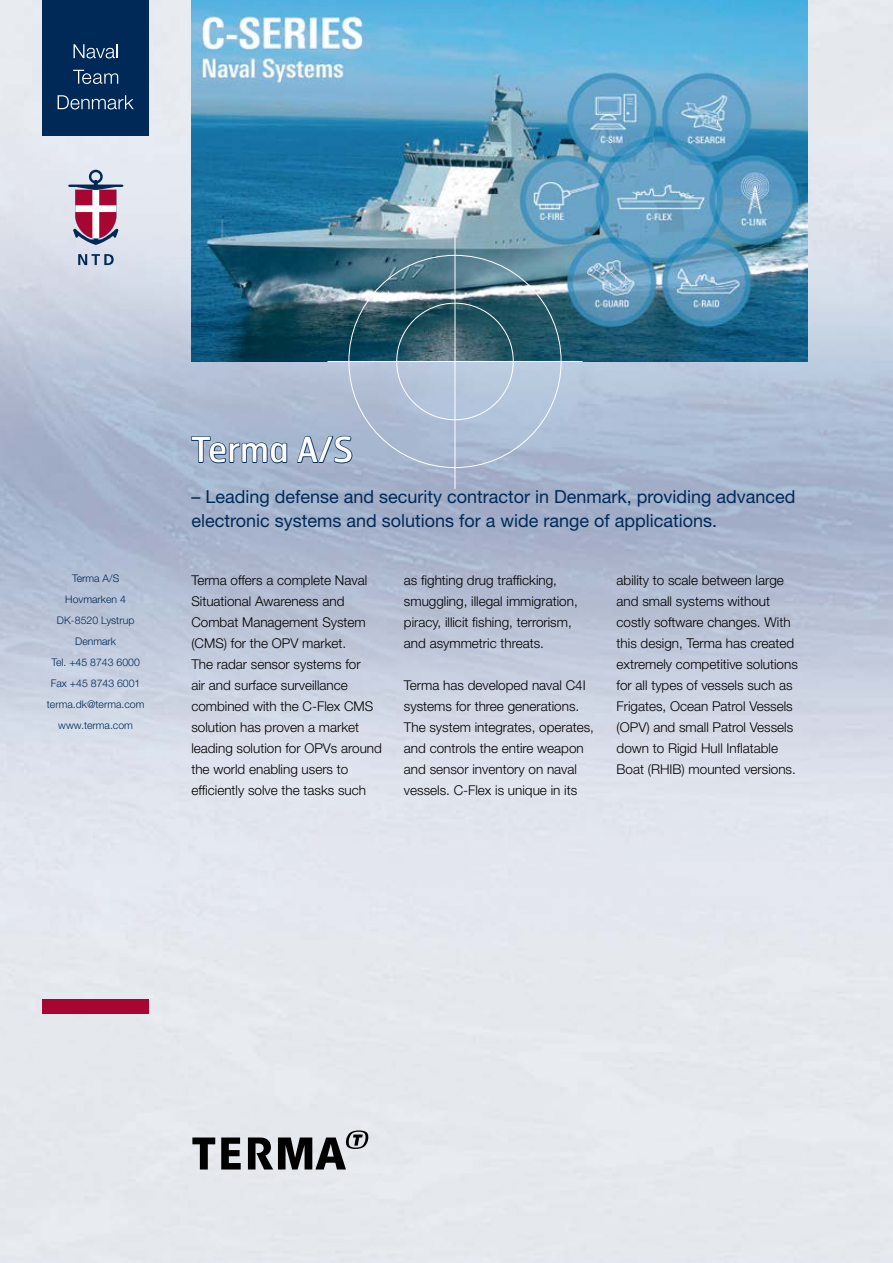
<style>
.page{position:relative;width:893px;height:1263px;background:#fff}
.page>*{position:absolute;margin:0;border:0;box-sizing:border-box;transform-origin:0 0}
.t1{font:34.5px "Hermes";color:#fff}
.t2{font:18px/24px "Helvetica Neue";color:#002957}
.t3{font:300 13.5px/21px "Helvetica Neue";color:#000}
.t4{font:300 10.5px/21px "Helvetica Neue";color:#002957;text-align:center}
</style>
<div class="page">
<img style="left:0;top:0;width:893px;height:1263px">
<svg style="left:221px;top:1137px;width:20px;height:32px"></svg>
<svg style="left:192px;top:1137px;width:23px;height:32px"></svg>
<svg style="left:248px;top:1130px;width:121px;height:39px;background:#818386"></svg>
<img style="left:191px;top:0;width:617px;height:361px">
<svg style="left:68px;top:170px;width:55px;height:75px;background:#b78fa6"></svg>
<svg style="left:78px;top:254px;width:36px;height:11px"></svg>
<div style="left:43px;top:0;width:106px;height:136px;background:#002957"></div>
<svg style="left:74px;top:44px;width:44px;height:14px"></svg>
<svg style="left:73px;top:70px;width:45px;height:14px"></svg>
<svg style="left:58px;top:95px;width:76px;height:14px"></svg>
<div style="left:43px;top:999px;width:106px;height:15px;background:#a70532"></div>
<hr style="left:327px;top:361px;width:256px;height:1px;background:#fff">
<hr style="left:455px;top:234px;width:1px;height:255px;background:#fff">
<svg style="left:190px;top:435px;width:98px;height:75px;background:#94a7c2"></svg>
<svg style="left:296px;top:435px;width:57px;height:29px;background:#7b92b0"></svg>
<p class="t4" style="left:47px;top:568px;width:99px">Terma A/S<br>Hovmarken 4<br>DK-8520 Lystrup<br>Denmark<br>Tel. +45 8743 6000<br>Fax +45 8743 6001 terma.dk@terma.com www.terma.com</p>
<h1 class="t1" style="left:191px;top:428px;width:164px">Terma A/S</h1>
<h2 class="t2" style="left:191px;top:484px;width:606px">– Leading defense and security contractor in Denmark, providing advanced electronic systems and solutions for a wide range of applications.</h2>
<p class="t3" style="left:191px;top:569px;width:192px">Terma offers a complete Naval<br>Situational Awareness and<br>Combat Management System (CMS) for the OPV market.<br>The radar sensor systems for<br>air and surface surveillance combined with the C-Flex CMS solution has proven a market leading solution for OPVs around the world enabling users to efficiently solve the tasks such</p>
<p class="t3" style="left:404px;top:569px;width:175px">as fighting drug trafficking, smuggling, illegal immigration, piracy, illicit fishing, terrorism, and asymmetric threats.</p>
<p class="t3" style="left:404px;top:674px;width:192px">Terma has developed naval C4I systems for three generations.<br>The system integrates, operates, and controls the entire weapon and sensor inventory on naval vessels. C-Flex is unique in its</p>
<p class="t3" style="left:617px;top:569px;width:183px">ability to scale between large and small systems without costly software changes. With this design, Terma has created extremely competitive solutions for all types of vessels such as<br>Frigates, Ocean Patrol Vessels (OPV) and small Patrol Vessels down to Rigid Hull Inflatable<br>Boat (RHIB) mounted versions.</p>
</div>
